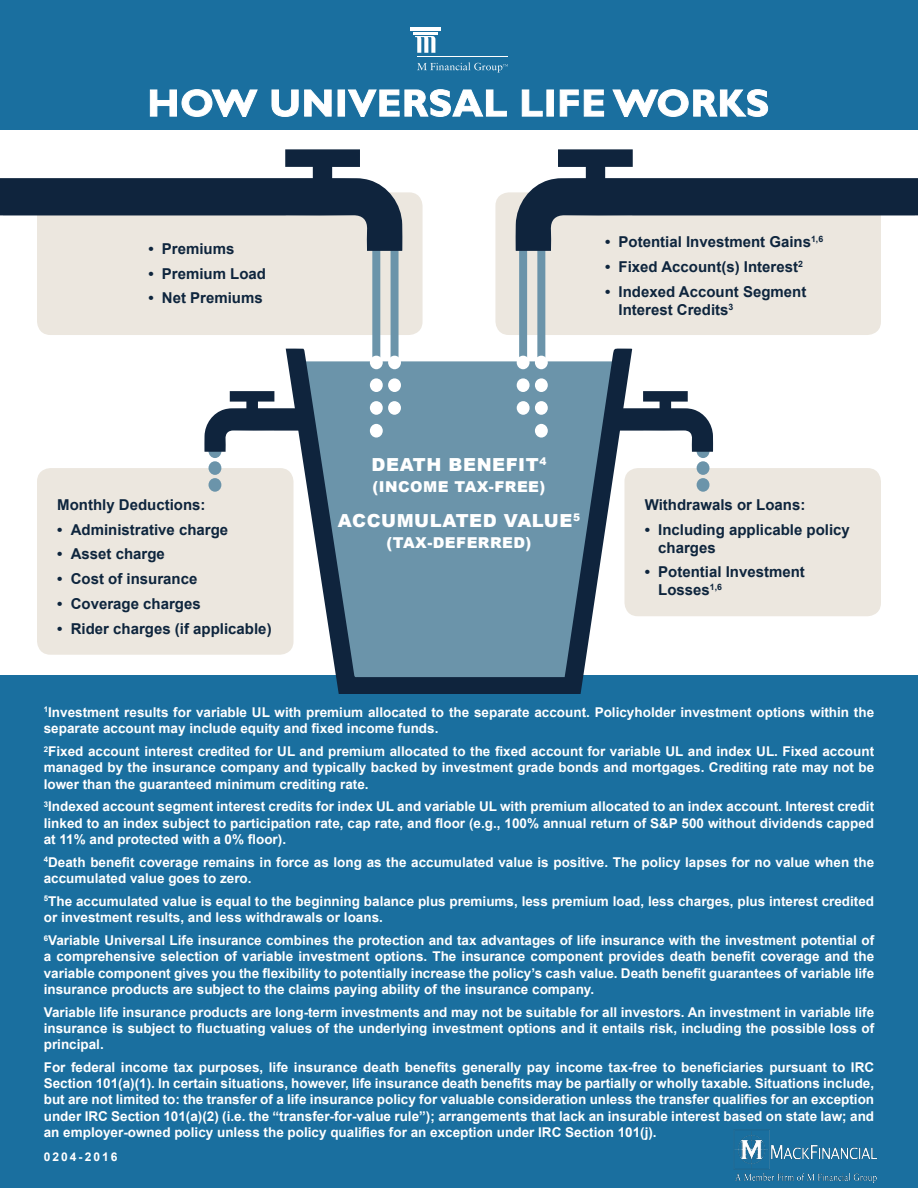
<style>
.page{position:relative;width:918px;height:1188px;background:#fff}
.page>*{position:absolute;margin:0;border:0;box-sizing:border-box;transform-origin:0 0}
.Center_Header{font:900 18px "Arial";letter-spacing:.03em;color:#fff}
.Item_Bullets{font:700 15px/18px "Arial";color:#0e253d}
.Center_Subheader{font:900 15px "Arial";letter-spacing:.03em;color:#fff}
.Footnote{font:700 13.5px/16.2px "Arial";color:#fff;text-align:justify}
.As_of_date{font:700 12px "Arial";letter-spacing:.17em;color:#fff}
</style>
<div class="page">
<div style="left:0;top:675px;width:918px;height:513px;background:#1a6f9f"></div>
<div style="left:495px;top:192px;width:386px;height:143px;background:#ece7df;border-radius:14px"></div>
<div style="left:0;top:0;width:918px;height:129px;background:#1a6f9f"></div>
<div style="left:37px;top:468px;width:257px;height:187px;background:#ece7df;border-radius:14px"></div>
<div style="left:624px;top:468px;width:257px;height:148px;background:#ece7df;border-radius:14px"></div>
<div style="left:37px;top:192px;width:386px;height:143px;background:#ece7df;border-radius:14px"></div>
<div style="left:697px;top:444px;width:13px;height:14px;background:#6b94aa;border-radius:50%"></div>
<div style="left:697px;top:461px;width:13px;height:14px;background:#6b94aa;border-radius:50%"></div>
<div style="left:697px;top:478px;width:13px;height:14px;background:#6b94aa;border-radius:50%"></div>
<div style="left:208px;top:444px;width:13px;height:14px;background:#6b94aa;border-radius:50%"></div>
<div style="left:208px;top:461px;width:13px;height:14px;background:#6b94aa;border-radius:50%"></div>
<div style="left:208px;top:478px;width:13px;height:14px;background:#6b94aa;border-radius:50%"></div>
<svg style="left:632px;top:391px;width:81px;height:61px"></svg>
<svg style="left:204px;top:391px;width:82px;height:61px"></svg>
<svg style="left:286px;top:360px;width:346px;height:334px;fill:#6b94aa"></svg>
<div style="left:388px;top:356px;width:13px;height:13px;background:#fff;border-radius:50%"></div>
<div style="left:388px;top:401px;width:13px;height:14px;background:#fff;border-radius:50%"></div>
<div style="left:388px;top:378px;width:13px;height:14px;background:#fff;border-radius:50%"></div>
<div style="left:370px;top:378px;width:13px;height:14px;background:#fff;border-radius:50%"></div>
<div style="left:370px;top:401px;width:13px;height:14px;background:#fff;border-radius:50%"></div>
<div style="left:370px;top:424px;width:13px;height:14px;background:#fff;border-radius:50%"></div>
<div style="left:370px;top:356px;width:13px;height:13px;background:#fff;border-radius:50%"></div>
<div style="left:517px;top:356px;width:13px;height:13px;background:#fff;border-radius:50%"></div>
<div style="left:517px;top:401px;width:13px;height:14px;background:#fff;border-radius:50%"></div>
<div style="left:517px;top:378px;width:13px;height:14px;background:#fff;border-radius:50%"></div>
<div style="left:535px;top:378px;width:13px;height:14px;background:#fff;border-radius:50%"></div>
<div style="left:535px;top:401px;width:13px;height:14px;background:#fff;border-radius:50%"></div>
<div style="left:535px;top:424px;width:13px;height:14px;background:#fff;border-radius:50%"></div>
<div style="left:535px;top:356px;width:13px;height:13px;background:#fff;border-radius:50%"></div>
<svg style="left:516px;top:149px;width:402px;height:211px"></svg>
<svg style="left:0;top:149px;width:402px;height:211px"></svg>
<svg style="left:417px;top:62px;width:91px;height:11px"></svg>
<hr style="left:410px;top:27px;width:31px;height:4px;background:#fff">
<hr style="left:413px;top:32px;width:25px;height:2px;background:#fff">
<hr style="left:417px;top:57px;width:91px;height:1px;background:#fff">
<svg style="left:415px;top:36px;width:20px;height:17px"></svg>
<svg style="left:150px;top:89px;width:618px;height:28px"></svg>
<img style="left:735px;top:1174px;width:141px;height:8px">
<img style="left:734px;top:1129px;width:143px;height:41px">
<p class="Item_Bullets" style="left:148px;top:240px;width:88px">• Premiums</p>
<p class="Item_Bullets" style="left:148px;top:265px;width:119px">• Premium Load</p>
<p class="Item_Bullets" style="left:148px;top:290px;width:116px">• Net Premiums</p>
<p class="Item_Bullets" style="left:57px;top:496px;width:150px">Monthly Deductions:</p>
<p class="Item_Bullets" style="left:57px;top:521px;width:173px">• Administrative charge</p>
<p class="Item_Bullets" style="left:57px;top:546px;width:109px">• Asset charge</p>
<p class="Item_Bullets" style="left:57px;top:570px;width:142px">• Cost of insurance</p>
<p class="Item_Bullets" style="left:57px;top:595px;width:145px">• Coverage charges</p>
<p class="Item_Bullets" style="left:57px;top:620px;width:216px">• Rider charges (if applicable)</p>
<p class="Item_Bullets" style="left:605px;top:233px;width:220px">• Potential Investment Gains<sup>1,6</sup></p>
<p class="Item_Bullets" style="left:605px;top:258px;width:199px">• Fixed Account(s) Interest<sup>2</sup></p>
<p class="Item_Bullets" style="left:619px;top:283px;width:189px;text-indent:-14px">• Indexed Account Segment<br>Interest Credits<sup>3</sup></p>
<p class="Center_Header" style="left:372px;top:451px;width:176px">DEATH BENEFIT<sup>4</sup></p>
<p class="Center_Subheader" style="left:373px;top:476px;width:174px">(INCOME TAX-FREE)</p>
<p class="Center_Header" style="left:338px;top:508px;width:244px">ACCUMULATED VALUE<sup>5</sup></p>
<p class="Center_Subheader" style="left:387px;top:532px;width:146px">(TAX-DEFERRED)</p>
<p class="Item_Bullets" style="left:645px;top:496px;width:162px">Withdrawals or Loans:</p>
<p class="Item_Bullets" style="left:658px;top:521px;width:193px;text-indent:-14px">• Including applicable policy charges</p>
<p class="Item_Bullets" style="left:658px;top:563px;width:148px;text-indent:-14px">• Potential Investment<br>Losses<sup>1,6</sup></p>
<p class="Footnote" style="left:44px;top:705px;width:832px"><sup>1</sup>Investment results for variable UL with premium allocated to the separate account. Policyholder investment options within the separate account may include equity and fixed income funds.</p>
<p class="Footnote" style="left:44px;top:744px;width:832px"><sup>2</sup>Fixed account interest credited for UL and premium allocated to the fixed account for variable UL and index UL. Fixed account managed by the insurance company and typically backed by investment grade bonds and mortgages. Crediting rate may not be lower than the guaranteed minimum crediting rate.</p>
<p class="Footnote" style="left:44px;top:799px;width:832px"><sup>3</sup>Indexed account segment interest credits for index UL and variable UL with premium allocated to an index account. Interest credit linked to an index subject to participation rate, cap rate, and floor (e.g., 100% annual return of S&amp;P 500 without dividends capped at 11% and protected with a 0% floor).</p>
<p class="Footnote" style="left:44px;top:854px;width:832px"><sup>4</sup>Death benefit coverage remains in force as long as the accumulated value is positive. The policy lapses for no value when the accumulated value goes to zero.</p>
<p class="Footnote" style="left:44px;top:894px;width:832px"><sup>5</sup>The accumulated value is equal to the beginning balance plus premiums, less premium load, less charges, plus interest credited or investment results, and less withdrawals or loans.</p>
<p class="Footnote" style="left:44px;top:933px;width:832px"><sup>6</sup>Variable Universal Life insurance combines the protection and tax advantages of life insurance with the investment potential of a comprehensive selection of variable investment options. The insurance component provides death benefit coverage and the variable component gives you the flexibility to potentially increase the policy’s cash value. Death benefit guarantees of variable life insurance products are subject to the claims paying ability of the insurance company.</p>
<p class="Footnote" style="left:44px;top:1004px;width:832px">Variable life insurance products are long-term investments and may not be suitable for all investors. An investment in variable life insurance is subject to fluctuating values of the underlying investment options and it entails risk, including the possible loss of principal.</p>
<p class="Footnote" style="left:44px;top:1060px;width:832px">For federal income tax purposes, life insurance death benefits generally pay income tax-free to beneficiaries pursuant to IRC Section 101(a)(1). In certain situations, however, life insurance death benefits may be partially or wholly taxable. Situations include, but are not limited to: the transfer of a life insurance policy for valuable consideration unless the transfer qualifies for an exception under IRC Section 101(a)(2) (i.e. the “transfer-for-value rule”); arrangements that lack an insurable interest based on state law; and an employer-owned policy unless the policy qualifies for an exception under IRC Section 101(j).</p>
<p class="As_of_date" style="left:44px;top:1149px;width:75px">0204-2016</p>
</div>
